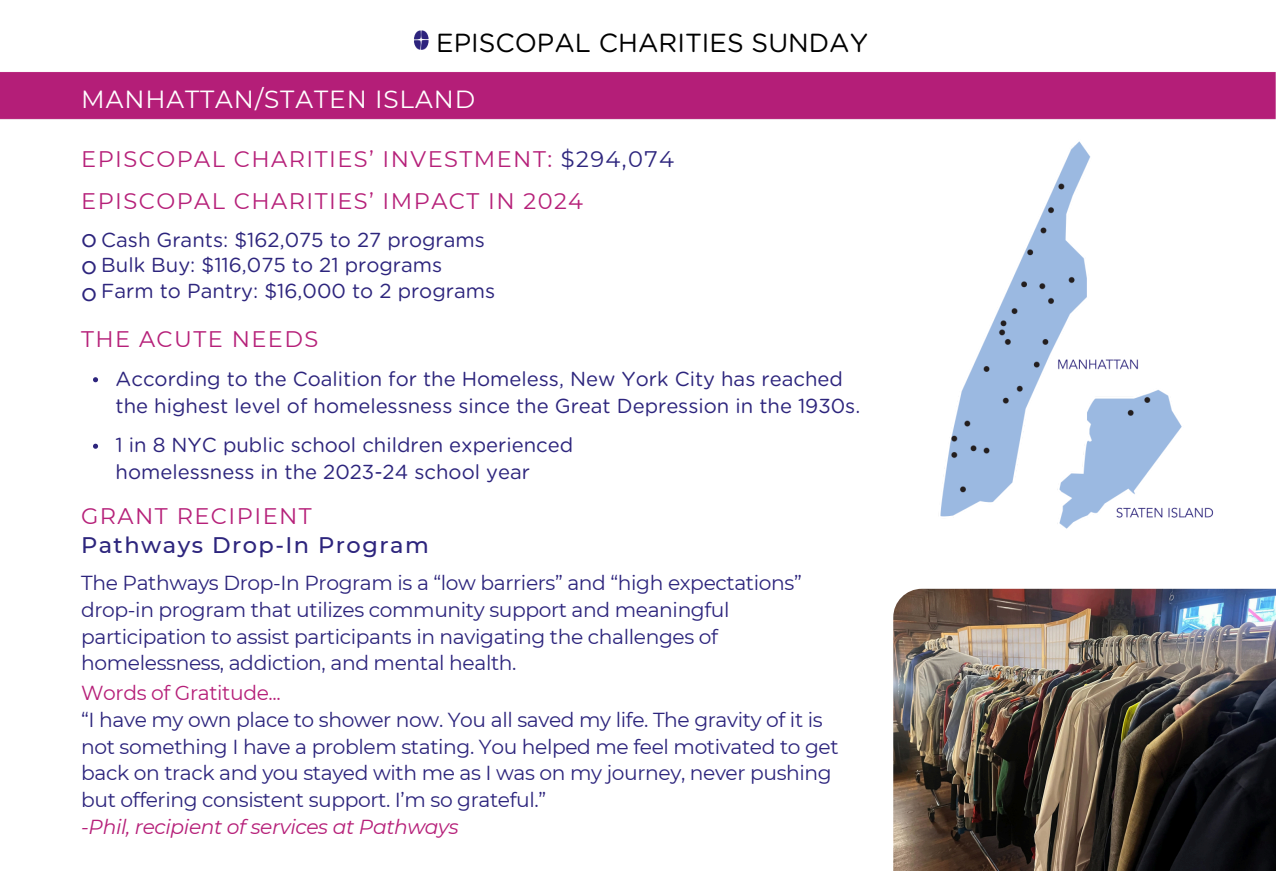
<style>
.page{position:relative;width:1276px;height:871px;background:#fff}
.page>*{position:absolute;margin:0;border:0;box-sizing:border-box;transform-origin:0 0}
.t1{font:26.1px "Gotham Rounded";color:#000}
.t2{font:24.75px "Montserrat";letter-spacing:.035em;color:#fff}
.t3{font:24.75px/27px "Gotham Rounded";color:#2d257d}
.t4{font:22.5px/42.3px "Montserrat";letter-spacing:.065em;color:#b62079}
.t5{font:500 22.5px "Montserrat";letter-spacing:.065em;color:#2d257d}
.t6{font:20.25px/26.8px "Montserrat";letter-spacing:-.02em;color:#2d257d}
.t7{font:20.25px/27px "Gotham Rounded";color:#2d257d}
.s1{color:#2d257d}
.s2{color:#b62079}
.s3{font-style:italic;color:#b62079}
</style>
<div class="page">
<img style="left:893px;top:589px;width:383px;height:282px">
<img style="left:0;top:30px;width:1276px;height:499px">
<svg style="left:93px;top:377px;width:5px;height:5px"></svg>
<svg style="left:93px;top:444px;width:5px;height:5px"></svg>
<h5 class="t1" style="left:436px;top:31px;width:433px">EPISCOPAL CHARITIES SUNDAY</h5>
<h1 class="t2" style="left:81px;top:84px;width:395px">MANHATTAN/STATEN ISLAND</h1>
<h2 class="t4" style="left:81px;top:138px;width:594px">EPISCOPAL CHARITIES’ INVESTMENT: <span class="s1">$294,074<br></span>EPISCOPAL CHARITIES’ IMPACT IN 2024</h2>
<p class="t3" style="left:81px;top:226px;width:17px">o</p>
<p class="t3" style="left:81px;top:253px;width:17px">o o</p>
<p class="t7" style="left:101px;top:227px;width:385px">Cash Grants: $162,075 to 27 programs</p>
<h3 class="t7" style="left:101px;top:253px;width:342px">Bulk Buy: $116,075 to 21 programs</h3>
<p class="t7" style="left:101px;top:278px;width:395px">Farm to Pantry: $16,000 to 2 programs</p>
<h1 class="t4" style="left:81px;top:317px;width:239px">THE ACUTE NEEDS</h1>
<h4 class="t7" style="left:116px;top:366px;width:746px">According to the Coalition for the Homeless, New York City has reached the highest level of homelessness since the Great Depression in the 1930s.</h4>
<h5 class="t7" style="left:116px;top:432px;width:459px">1 in 8 NYC public school children experienced homelessness in the 2023-24 school year</h5>
<h3 class="t4" style="left:81px;top:494px;width:232px">GRANT RECIPIENT</h3>
<p class="t5" style="left:81px;top:531px;width:349px">Pathways Drop-In Program</p>
<p class="t6" style="left:81px;top:569px;width:722px">The Pathways Drop-In Program is a “low barriers” and “high expectations” drop-in program that utilizes community support and meaningful participation to assist participants in navigating the challenges of homelessness, addiction, and mental health.</p>
<h3 class="t6" style="left:81px;top:679px;width:759px"><span class="s2">Words of Gratitude...<br></span>“I have my own place to shower now. You all saved my life. The gravity of it is not something I have a problem stating. You helped me feel motivated to get back on track and you stayed with me as I was on my journey, never pushing but offering consistent support. I’m so grateful.”<br><span class="s3">-Phil, recipient of services at Pathways</span></h3>
</div>
